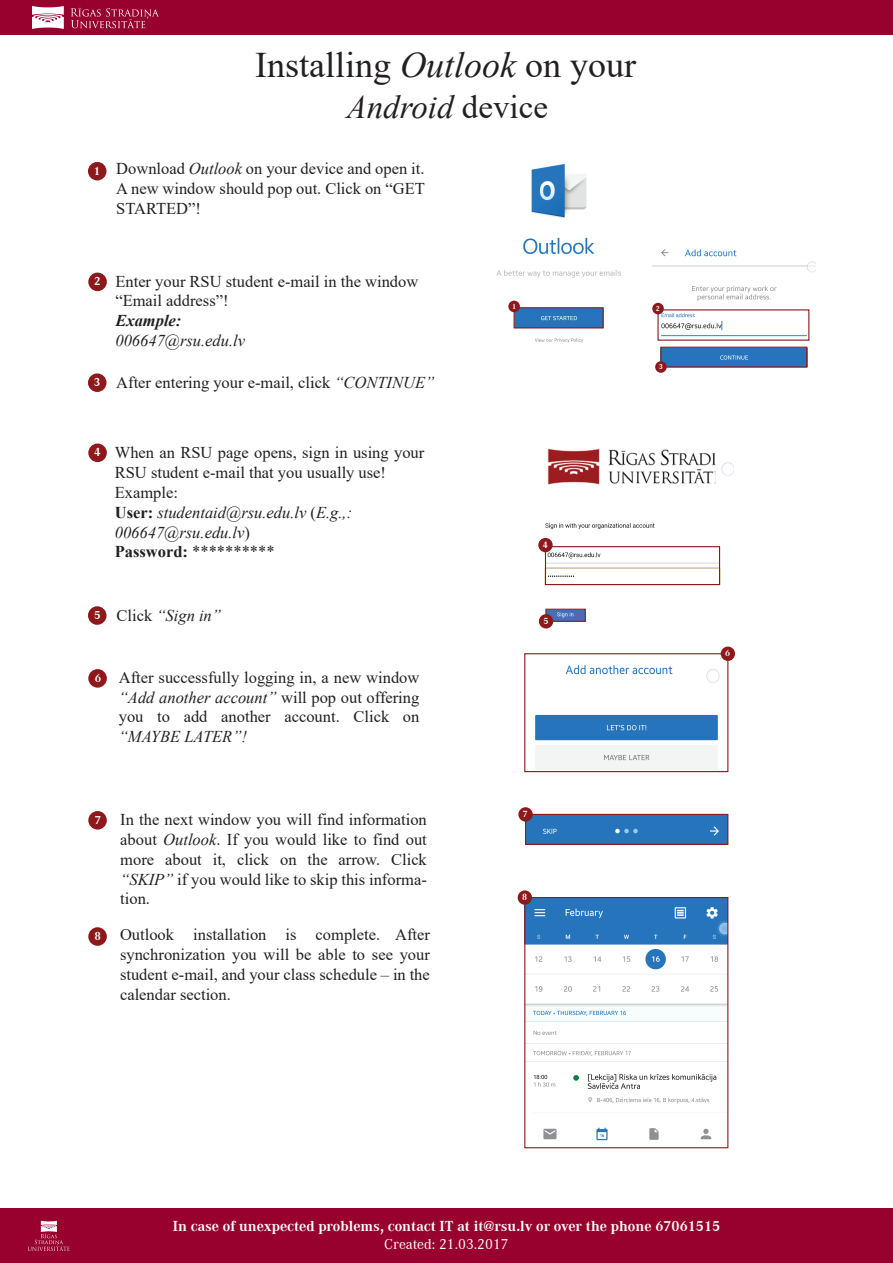
<style>
.page{position:relative;width:893px;height:1263px;background:#fff}
.page>*{position:absolute;margin:0;border:0;box-sizing:border-box;transform-origin:0 0}
.t1{font:36px "Times New Roman";color:#231f20}
.t2{font:italic 33px "Times New Roman";color:#231f20}
.t3{font:16.5px/19.8px "Times New Roman";color:#231f20;text-align:justify}
.t4{font:italic 16.5px "Times New Roman";color:#231f20}
.t5{font:italic 700 16.5px "Times New Roman";color:#231f20}
.t6{font:700 15px "Corporate A";color:#fff}
.t7{font:15px "Corporate A";color:#fff}
.t8{font:700 9.3px "Corporate A";color:#fff}
.t9{font:700 7.5px "Corporate A";color:#fff}
.s1{font-style:italic}
.s2{font-style:normal}
.s3{font-family:"Corporate A";font-weight:700;font-size:12.15px;color:#fff}
.s4{font-weight:700}
.s5{font-family:"Corporate A";font-weight:700;font-style:normal;font-size:12.15px;color:#fff}
</style>
<div class="page">
<div style="left:0;top:1209px;width:893px;height:54px;background:#98012d"></div>
<svg style="left:28px;top:1221px;width:42px;height:30px"></svg>
<div style="left:0;top:0;width:893px;height:35px;background:#98012d"></div>
<img style="left:33px;top:6px;width:125px;height:22px">
<img style="left:496px;top:164px;width:126px;height:179px">
<div style="left:514px;top:307px;width:90px;height:21px;border:1px solid #8e191c"></div>
<div style="left:508px;top:301px;width:12px;height:11px;background:#8e191c;border-radius:50%"></div>
<img style="left:565px;top:655px;width:160px;height:28px">
<img style="left:535px;top:714px;width:183px;height:56px">
<div style="left:524px;top:653px;width:204px;height:119px;border:1px solid #8e191c"></div>
<div style="left:721px;top:647px;width:14px;height:14px;background:#8e191c;border-radius:50%"></div>
<div style="left:527px;top:816px;width:199px;height:27px;background:#2675bc"></div>
<div style="left:525px;top:814px;width:203px;height:31px;border:1px solid #8e191c"></div>
<div style="left:518px;top:807px;width:15px;height:14px;background:#8e191c;border-radius:50%"></div>
<img style="left:526px;top:899px;width:200px;height:205px">
<img style="left:543px;top:1120px;width:186px;height:28px">
<div style="left:524px;top:897px;width:204px;height:251px;border:1px solid #8e191c"></div>
<div style="left:518px;top:890px;width:14px;height:15px;background:#8e191c;border-radius:50%"></div>
<img style="left:652px;top:249px;width:163px;height:121px">
<div style="left:652px;top:303px;width:12px;height:11px;background:#8e191c;border-radius:50%"></div>
<div style="left:660px;top:347px;width:147px;height:21px;border:1px solid #8e191c"></div>
<div style="left:655px;top:361px;width:12px;height:12px;background:#8e191c;border-radius:50%"></div>
<img style="left:538px;top:448px;width:196px;height:177px">
<div style="left:545px;top:546px;width:175px;height:39px;border:1px solid #8e191c"></div>
<div style="left:538px;top:538px;width:15px;height:14px;background:#8e191c;border-radius:50%"></div>
<div style="left:545px;top:609px;width:41px;height:13px;border:1px solid #8e191c"></div>
<div style="left:539px;top:614px;width:14px;height:14px;background:#8e191c;border-radius:50%"></div>
<div style="left:88px;top:162px;width:19px;height:18px;background:#8e191c;border-radius:50%"></div>
<div style="left:88px;top:273px;width:19px;height:18px;background:#8e191c;border-radius:50%"></div>
<div style="left:88px;top:373px;width:19px;height:19px;background:#8e191c;border-radius:50%"></div>
<div style="left:88px;top:606px;width:19px;height:19px;background:#8e191c;border-radius:50%"></div>
<div style="left:88px;top:443px;width:19px;height:19px;background:#8e191c;border-radius:50%"></div>
<div style="left:88px;top:669px;width:19px;height:19px;background:#8e191c;border-radius:50%"></div>
<div style="left:88px;top:811px;width:19px;height:18px;background:#8e191c;border-radius:50%"></div>
<div style="left:88px;top:927px;width:19px;height:19px;background:#8e191c;border-radius:50%"></div>
<h1 class="t1" style="left:255px;top:39px;width:382px">Installing <span class="s1">Outlook</span> on your</h1>
<h2 class="t2" style="left:347px;top:84px;width:203px">Android <span class="s2">device</span></h2>
<p class="t3" style="left:116px;top:158px;width:310px;text-indent:-22px"><span class="s3">1</span> Download <span class="s1">Outlook</span> on your device and open it.<br>A new window should pop out. Click on “GET STARTED”!</p>
<p class="t3" style="left:115px;top:271px;width:304px;text-indent:-21px"><span class="s3">2</span> Enter your RSU student e-mail in the window “Email address”!</p>
<p class="t5" style="left:115px;top:309px;width:68px">Example:</p>
<p class="t4" style="left:115px;top:329px;width:131px">006647@rsu.edu.lv</p>
<p class="t3" style="left:94px;top:372px;width:342px"><span class="s3">3</span> After entering your e-mail, click <span class="s1">“CONTINUE”</span></p>
<p class="t3" style="left:115px;top:442px;width:311px;text-align:left;text-indent:-20px"><span class="s3">4</span> When an RSU page opens, sign in using your<br>RSU student e-mail that you usually use!<br>Example:<br><span class="s4">User:</span> <span class="s1">studentaid@rsu.edu.lv</span> (<span class="s1">E.g.,:<br>006647@rsu.edu.lv</span>)<br><span class="s4">Password:</span> **********</p>
<p class="t4" style="left:94px;top:604px;width:128px"><span class="s5">5</span> <span class="s2">Click</span> “Sign in”</p>
<p class="t3" style="left:119px;top:667px;width:302px;text-indent:-24px"><span class="s3">6</span> After successfully logging in, a new window <span class="s1">“Add another account”</span> will pop out offering you to add another account. Click on</p>
<p class="t4" style="left:119px;top:725px;width:130px">“MAYBE LATER”!</p>
<p class="t3" style="left:120px;top:809px;width:308px;text-indent:-26px"><span class="s3">7</span> In the next window you will find information about <span class="s1">Outlook</span>. If you would like to find out more about it, click on the arrow. Click <span class="s1">“SKIP”</span> if you would like to skip this informa&shy;tion.</p>
<p class="t3" style="left:120px;top:924px;width:311px;text-indent:-26px"><span class="s3">8</span> Outlook installation is complete. After synchronization you will be able to see your student e-mail, and your class schedule – in the calendar section.</p>
<p class="t9" style="left:512px;top:302px;width:6px">1</p>
<p class="t8" style="left:543px;top:539px;width:7px">4</p>
<p class="t8" style="left:543px;top:616px;width:7px">5</p>
<p class="t8" style="left:523px;top:809px;width:7px">7</p>
<p class="t8" style="left:522px;top:892px;width:7px">8</p>
<p class="t9" style="left:656px;top:304px;width:6px">2</p>
<p class="t9" style="left:659px;top:362px;width:6px">3</p>
<p class="t8" style="left:725px;top:648px;width:7px">6</p>
<p class="t6" style="left:173px;top:1218px;width:549px">In case of unexpected problems, contact IT at it@rsu.lv or over the phone 67061515</p>
<p class="t7" style="left:384px;top:1236px;width:126px">Created: 21.03.2017</p>
</div>
